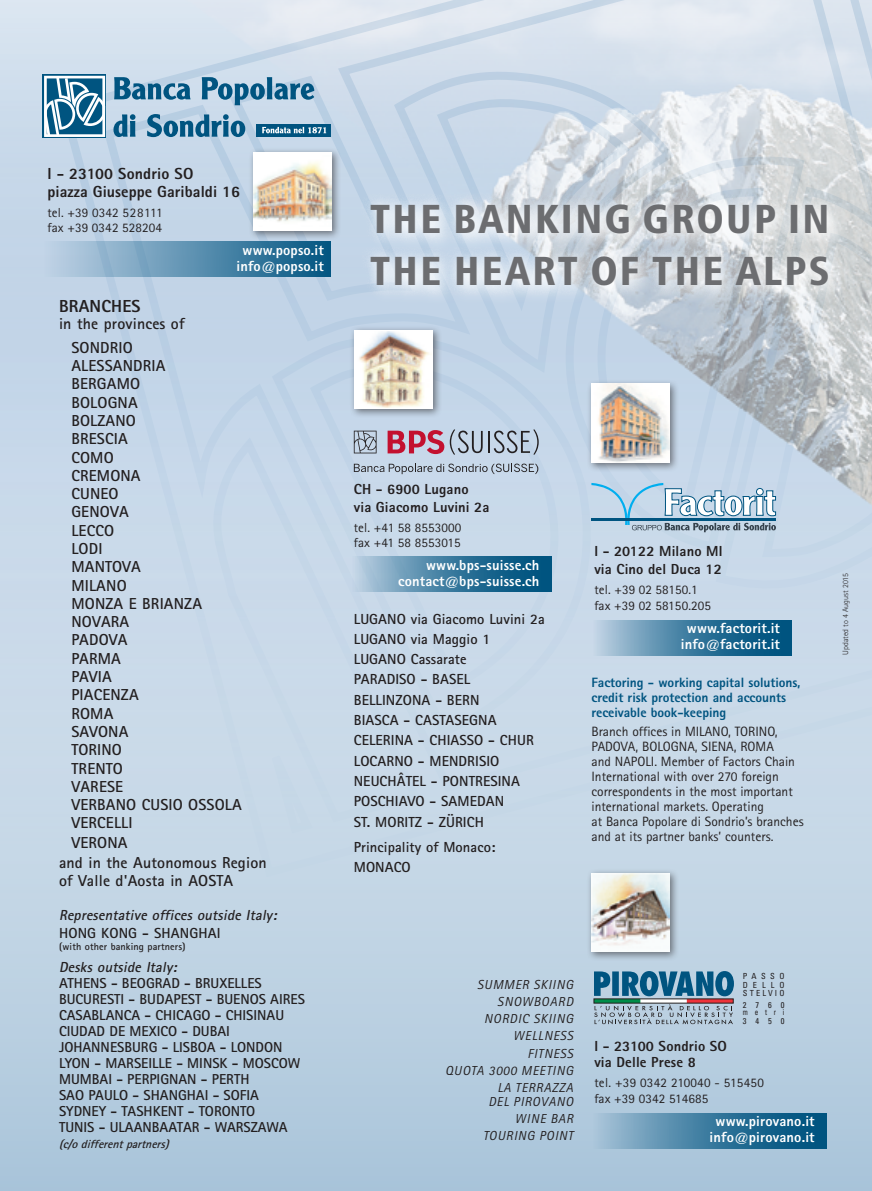
<style>
.page{position:relative;width:872px;height:1191px;background:#fff}
.page>*{position:absolute;margin:0;border:0;box-sizing:border-box;transform-origin:0 0}
.t1{font:40.5px/52.5px "Humanist 777 BT Black Condensed B";letter-spacing:.06em;color:#6c6d70}
.t2{font:800 17.4px "Rotis Sans Serif";letter-spacing:.01em;color:#231f20}
.t3{font:800 16.05px/17.4px "Rotis Sans Serif";letter-spacing:.005em;color:#231f20}
.t4{font:700 15.9px/23.5px "Rotis Sans Serif";letter-spacing:.01em;color:#231f20}
.t5{font:700 14.55px/20.2px "Rotis Sans Serif";letter-spacing:.005em;color:#231f20}
.t6{font:800 14.55px/16px "Rotis Sans Serif";letter-spacing:.01em;color:#fff;text-align:center}
.t7{font:800 14.55px/17.4px "Rotis Sans Serif";letter-spacing:.01em;color:#231f20}
.t8{font:italic 700 14.55px "Rotis Sans Serif";color:#231f20}
.t9{font:700 14.4px/16px "Rotis Sans Serif";color:#231f20}
.t10{font:13.5px/15px "Rotis Sans Serif";color:#231f20}
.t11{font:800 13.5px/15px "Rotis Sans Serif";letter-spacing:-.005em;color:#005480}
.t12{font:13.05px/14.5px "Rotis Sans Serif";letter-spacing:.01em;color:#231f20}
.t13{font:italic 13.05px/17.2px "Rotis Sans Serif";letter-spacing:.06em;color:#231f20;text-align:right}
.t14{font:italic 700 11.7px "Rotis Sans Serif";color:#231f20}
.t15{font:700 10.2px "Rotis Sans Serif";letter-spacing:.01em;color:#231f20}
.t16{font:condensed 8.4px/8.6px "Univers";letter-spacing:.59em;color:#231f20;text-align:justify}
.t17{font:condensed 8.4px/7.1px "Univers";letter-spacing:.965em;color:#231f20}
.t18{font:300 7.95px "Rotis Sans Serif";letter-spacing:.01em;color:#231f20}
</style>
<div class="page">
<img style="left:0;top:0;width:872px;height:482px">
<div style="left:0;top:482px;width:872px;height:709px;background:linear-gradient(to bottom,#d1deed,#b1cadd)"></div>
<div style="left:256px;top:124px;width:75px;height:13px;background:#005480"></div>
<div style="left:43px;top:74px;width:63px;height:64px;background:#3a7a9c"></div>
<svg style="left:44px;top:76px;width:61px;height:61px;background:#6b9cb5"></svg>
<svg style="left:114px;top:77px;width:77px;height:23px;background:#6597b5"></svg>
<svg style="left:202px;top:77px;width:112px;height:28px;background:#79a4bf"></svg>
<svg style="left:113px;top:114px;width:22px;height:23px"></svg>
<svg style="left:147px;top:114px;width:98px;height:23px;background:#6496b5"></svg>
<svg style="left:262px;top:127px;width:64px;height:6px"></svg>
<div style="left:43px;top:241px;width:288px;height:35px;background:linear-gradient(to right,#c0d3e6,#025581)"></div>
<div style="left:248px;top:147px;width:93px;height:93px;background:#231f20;opacity:.55"></div>
<div style="left:253px;top:152px;width:78px;height:78px;background:#fff"></div>
<img style="left:253px;top:162px;width:78px;height:60px">
<svg style="left:591px;top:483px;width:185px;height:49px;background:#aec7da"></svg>
<hr style="left:591px;top:518px;width:185px;height:2px;background:#005480">
<svg style="left:591px;top:620px;width:201px;height:35px;background:#4883a5"></svg>
<div style="left:586px;top:379px;width:93px;height:93px;background:#231f20;opacity:.55"></div>
<img style="left:591px;top:384px;width:79px;height:78px">
<svg style="left:351px;top:556px;width:200px;height:35px;background:#4783a5"></svg>
<div style="left:349px;top:325px;width:93px;height:93px;background:#231f20;opacity:.55"></div>
<div style="left:354px;top:330px;width:78px;height:79px;background:#fff"></div>
<img style="left:359px;top:331px;width:70px;height:77px">
<svg style="left:387px;top:430px;width:57px;height:24px"></svg>
<svg style="left:450px;top:429px;width:33px;height:26px"></svg>
<hr style="left:488px;top:431px;width:2px;height:22px;background:#231f20">
<svg style="left:494px;top:429px;width:45px;height:26px"></svg>
<svg style="left:354px;top:431px;width:22px;height:22px"></svg>
<svg style="left:354px;top:463px;width:184px;height:11px;background:#a5b1c0"></svg>
<svg style="left:364px;top:196px;width:484px;height:109px;background:#c5d0db"></svg>
<div style="left:359px;top:192px;width:481px;height:106px;background:#fff;opacity:.75"></div>
<div style="left:586px;top:868px;width:93px;height:93px;background:#231f20;opacity:.55"></div>
<img style="left:591px;top:873px;width:79px;height:78px">
<svg style="left:591px;top:1113px;width:235px;height:35px;background:#4380a3"></svg>
<svg style="left:594px;top:971px;width:16px;height:25px"></svg>
<div style="left:612px;top:971px;width:7px;height:25px;background:#005480"></div>
<svg style="left:622px;top:971px;width:112px;height:25px;background:#3b7b9e"></svg>
<svg style="left:594px;top:999px;width:139px;height:4px"></svg>
<svg style="left:594px;top:999px;width:46px;height:4px"></svg>
<svg style="left:687px;top:999px;width:46px;height:4px"></svg>
<svg style="left:594px;top:1004px;width:139px;height:20px;background:#a3b4c3"></svg>
<p class="t3" style="left:47px;top:165px;width:194px">I - 23100 Sondrio SO<br>piazza Giuseppe Garibaldi 16</p>
<p class="t12" style="left:47px;top:205px;width:117px">tel. +39 0342 528111 fax +39 0342 528204</p>
<p class="t6" style="left:236px;top:242px;width:89px">www.popso.it info@popso.it</p>
<p class="t2" style="left:59px;top:294px;width:83px">BRANCHES</p>
<p class="t4" style="left:71px;top:312px;width:115px;text-indent:-12px">in the provinces of<br>SONDRIO</p>
<p class="t4" style="left:71px;top:353px;width:96px">ALESSANDRIA</p>
<p class="t4" style="left:71px;top:372px;width:70px">BERGAMO</p>
<p class="t4" style="left:71px;top:390px;width:68px">BOLOGNA</p>
<p class="t4" style="left:71px;top:408px;width:66px">BOLZANO</p>
<p class="t4" style="left:71px;top:427px;width:58px">BRESCIA</p>
<p class="t4" style="left:71px;top:445px;width:44px">COMO</p>
<p class="t4" style="left:71px;top:463px;width:71px">CREMONA</p>
<p class="t4" style="left:71px;top:481px;width:49px">CUNEO</p>
<p class="t4" style="left:71px;top:500px;width:59px">GENOVA</p>
<p class="t4" style="left:71px;top:518px;width:44px">LECCO</p>
<p class="t4" style="left:71px;top:536px;width:33px">LODI</p>
<p class="t4" style="left:71px;top:555px;width:71px">MANTOVA</p>
<p class="t4" style="left:71px;top:573px;width:57px">MILANO</p>
<p class="t4" style="left:71px;top:591px;width:132px">MONZA E BRIANZA</p>
<p class="t4" style="left:71px;top:609px;width:59px">NOVARA</p>
<p class="t4" style="left:71px;top:628px;width:58px">PADOVA</p>
<p class="t4" style="left:71px;top:646px;width:51px">PARMA</p>
<p class="t4" style="left:71px;top:664px;width:42px">PAVIA</p>
<p class="t4" style="left:71px;top:683px;width:69px">PIACENZA</p>
<p class="t4" style="left:71px;top:701px;width:43px">ROMA</p>
<p class="t4" style="left:71px;top:719px;width:59px">SAVONA</p>
<p class="t4" style="left:71px;top:737px;width:52px">TORINO</p>
<p class="t4" style="left:71px;top:756px;width:53px">TRENTO</p>
<p class="t4" style="left:71px;top:774px;width:53px">VARESE</p>
<p class="t4" style="left:71px;top:792px;width:172px">VERBANO CUSIO OSSOLA</p>
<p class="t4" style="left:71px;top:811px;width:63px">VERCELLI</p>
<p class="t4" style="left:71px;top:830px;width:58px">VERONA</p>
<p class="t4" style="left:59px;top:850px;width:209px">and in the Autonomous Region</p>
<p class="t4" style="left:59px;top:869px;width:176px">of Valle d'Aosta in AOSTA</p>
<p class="t8" style="left:59px;top:905px;width:222px">Representative offices outside Italy:</p>
<p class="t5" style="left:59px;top:922px;width:163px">HONG KONG - SHANGHAI</p>
<p class="t15" style="left:59px;top:940px;width:128px">(with other banking partners)</p>
<p class="t8" style="left:59px;top:958px;width:122px">Desks outside Italy:</p>
<p class="t9" style="left:59px;top:975px;width:247px">ATHENS - BEOGRAD - BRUXELLES<br>BUCURESTI - BUDAPEST - BUENOS AIRES<br>CASABLANCA - CHICAGO - CHISINAU<br>CIUDAD DE MEXICO - DUBAI<br>JOHANNESBURG - LISBOA - LONDON<br>LYON - MARSEILLE - MINSK - MOSCOW<br>MUMBAI - PERPIGNAN - PERTH<br>SAO PAULO - SHANGHAI - SOFIA<br>SYDNEY - TASHKENT - TORONTO<br>TUNIS - ULAANBAATAR - WARSZAWA</p>
<p class="t14" style="left:59px;top:1137px;width:115px">(c/odifferentpartners)</p>
<h1 class="t1" style="left:370px;top:191px;width:461px">THE BANKING GROUP IN<br>THE HEART OF THE ALPS</h1>
<p class="t7" style="left:354px;top:480px;width:137px">CH - 6900 Lugano via Giacomo Luvini 2a</p>
<p class="t12" style="left:354px;top:520px;width:109px">tel. +41 58 8553000 fax +41 58 8553015</p>
<p class="t6" style="left:398px;top:557px;width:143px;text-align:right">www.bps-suisse.ch contact@bps-suisse.ch</p>
<p class="t5" style="left:354px;top:608px;width:192px">LUGANO via Giacomo Luvini 2a<br>LUGANO via Maggio 1<br>LUGANO Cassarate<br>PARADISO - BASEL<br>BELLINZONA - BERN<br>BIASCA - CASTASEGNA<br>CELERINA - CHIASSO - CHUR<br>LOCARNO - MENDRISIO<br>NEUCHÂTEL - PONTRESINA<br>POSCHIAVO - SAMEDAN<br>ST. MORITZ - ZÜRICH</p>
<p class="t5" style="left:354px;top:837px;width:143px;line-height:19.6px">Principality of Monaco:<br>MONACO</p>
<p class="t7" style="left:594px;top:542px;width:130px">I - 20122 Milano MI via Cino del Duca 12</p>
<p class="t12" style="left:594px;top:581px;width:118px;line-height:16px">tel. +39 02 58150.1 fax +39 02 58150.205</p>
<p class="t6" style="left:681px;top:620px;width:101px">www.factorit.it info@factorit.it</p>
<p class="t11" style="left:591px;top:674px;width:210px">Factoring - working capital solutions, credit risk protection and accounts receivable book-keeping</p>
<p class="t10" style="left:591px;top:724px;width:214px">Branch offices in MILANO, TORINO, PADOVA, BOLOGNA, SIENA, ROMA<br>and NAPOLI. Member of Factors Chain International with over 270 foreign correspondents in the most important international markets. Operating<br>at Banca Popolare di Sondrio’s branches and at its partner banks’ counters.</p>
<p class="t18" style="left:841px;top:655px;width:84px;rotate:-90deg">Updated to 4 August 2015</p>
<p class="t13" style="left:445px;top:976px;width:129px">SUMMER SKIING<br>SNOWBOARD<br>NORDIC SKIING<br>WELLNESS<br>FITNESS<br>QUOTA 3000 MEETING<br>LA TERRAZZA</p>
<p class="t13" style="left:483px;top:1092px;width:92px">DEL PIROVANO<br>WINE BAR<br>TOURING POINT</p>
<p class="t16" style="left:743px;top:972px;width:43px">PASSO DELLO STELVIO</p>
<p class="t17" style="left:743px;top:1001px;width:43px">2760 metri</p>
<p class="t16" style="left:743px;top:1016px;width:43px">3450</p>
<p class="t7" style="left:594px;top:1037px;width:134px;line-height:16px">I - 23100 Sondrio SO via Delle Prese 8</p>
<p class="t12" style="left:594px;top:1074px;width:171px;line-height:16px">tel. +39 0342 210040 - 515450 fax +39 0342 514685</p>
<p class="t6" style="left:709px;top:1113px;width:107px">www.pirovano.it info@pirovano.it</p>
</div>
